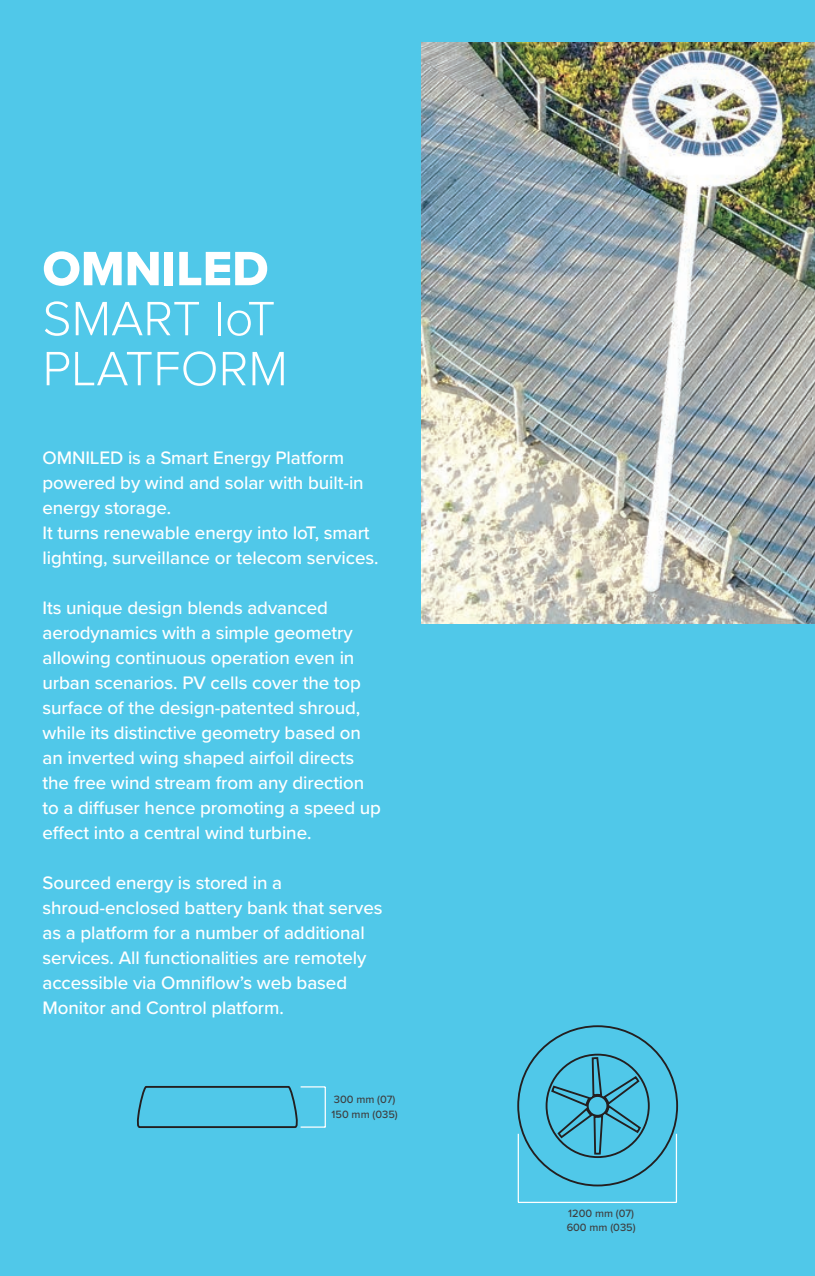
<style>
.page{position:relative;width:815px;height:1276px;background:#50c8e9}
.page>*{position:absolute;margin:0;border:0;box-sizing:border-box;transform-origin:0 0}
.h1__main{font:300 50px "Proxima Nova";color:#fff}
.h1__main-2{font:50px "Proxima Nova Extrabld";color:#fff}
.p__texto_descrit{font:500 18.75px/25px "Proxima Nova";letter-spacing:-.005em;color:#fff}
.t1{font:500 11px/14.8px "Proxima Nova";color:#3e3e3f}
</style>
<div class="page">
<img style="left:422px;top:43px;width:393px;height:581px">
<svg style="left:517px;top:1025px;width:162px;height:162px"></svg>
<hr style="left:518px;top:1201px;width:158px;height:2px;background:#fff">
<hr style="left:676px;top:1133px;width:1px;height:69px;background:#fff">
<hr style="left:518px;top:1133px;width:1px;height:69px;background:#fff">
<hr style="left:325px;top:1087px;width:1px;height:40px;background:#fff">
<svg style="left:136px;top:1086px;width:189px;height:42px"></svg>
<p class="h1__main-2" style="left:43px;top:231px;width:228px">OMNILED</p>
<p class="h1__main" style="left:43px;top:281px;width:234px">SMART IoT</p>
<p class="h1__main" style="left:43px;top:331px;width:247px">PLATFORM</p>
<p class="p__texto_descrit" style="left:43px;top:444px;width:323px">OMNILED is a Smart Energy Platform powered by wind and solar with built-in energy storage.</p>
<p class="p__texto_descrit" style="left:43px;top:519px;width:338px">It turns renewable energy into IoT, smart lighting, surveillance or telecom services.</p>
<p class="p__texto_descrit" style="left:43px;top:594px;width:340px">Its unique design blends advanced aerodynamics with a simple geometry allowing continuous operation even in urban scenarios. PV cells cover the top surface of the design-patented shroud, while its distinctive geometry based on an inverted wing shaped airfoil directs the free wind stream from any direction to a diffuser hence promoting a speed up effect into a central wind turbine.</p>
<p class="p__texto_descrit" style="left:43px;top:869px;width:342px">Sourced energy is stored in a shroud-enclosed battery bank that serves as a platform for a number of additional services. All functionalities are remotely accessible via Omniflow’s web based Monitor and Control platform.</p>
<p class="t1" style="left:332px;top:1091px;width:68px">300 mm (07)<br>150 mm (035)</p>
<p class="t1" style="left:567px;top:1205px;width:70px">1200 mm (07)<br>600 mm (035)</p>
</div>
